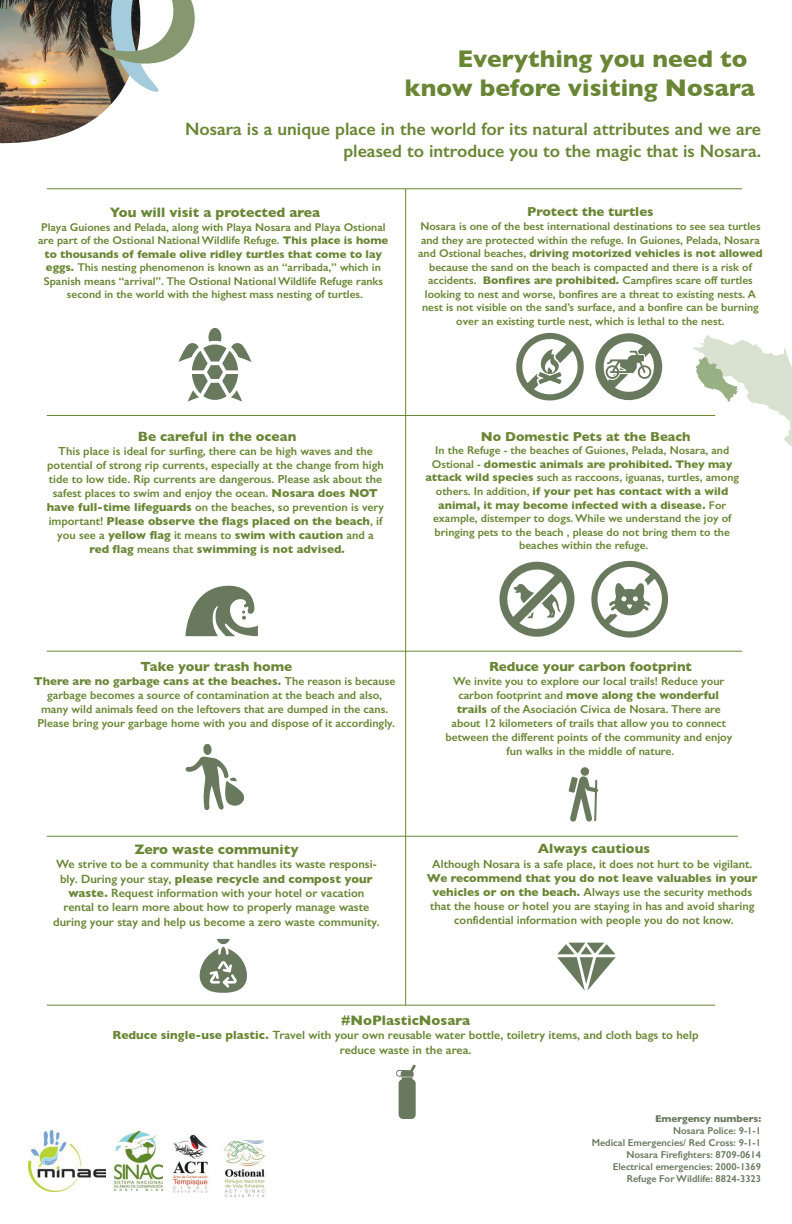
<style>
.page{position:relative;width:792px;height:1224px;background:#fff}
.page>*{position:absolute;margin:0;border:0;box-sizing:border-box;transform-origin:0 0}
.t1{font:700 24.5px/29.5px "Gill Sans";color:#698635;text-align:right}
.t2{font:600 18px/21.6px "Gill Sans";color:#698635;text-align:right}
.t3{font:700 14px "Gill Sans";color:#698635}
.t4{font:700 13.9px "Gill Sans";color:#698635}
.t5{font:700 13.7px "Gill Sans";color:#698635}
.t6{font:700 13.6px "Gill Sans";color:#698635}
.t7{font:700 13.5px "Gill Sans";color:#698635}
.t8{font:700 13.2px "Gill Sans";color:#698635}
.t9{font:600 12px/14.4px "Gill Sans";color:#698635;text-align:center}
.t10{font:600 11.8px/14.1px "Gill Sans";color:#698635;text-align:center}
.t11{font:600 11.7px/14px "Gill Sans";color:#698635;text-align:center}
.t12{font:600 11.6px/13.9px "Gill Sans";color:#698635;text-align:center}
.t13{font:600 11.5px/13.8px "Gill Sans";color:#698635;text-align:center}
.t14{font:600 11.3px/13.6px "Gill Sans";color:#698635;text-align:center}
.t15{font:600 10px/12px "Gill Sans";color:#69795e;text-align:right}
.t16{font:700 10px "Gill Sans";color:#69795e}
.s1{font-weight:700}
</style>
<div class="page">
<svg style="left:693px;top:335px;width:99px;height:111px"></svg>
<svg style="left:179px;top:328px;width:72px;height:74px"></svg>
<svg style="left:516px;top:333px;width:68px;height:68px"></svg>
<svg style="left:595px;top:333px;width:67px;height:67px"></svg>
<svg style="left:185px;top:586px;width:73px;height:50px"></svg>
<svg style="left:499px;top:562px;width:76px;height:75px"></svg>
<svg style="left:591px;top:561px;width:77px;height:77px"></svg>
<svg style="left:186px;top:744px;width:59px;height:66px"></svg>
<svg style="left:199px;top:939px;width:48px;height:54px"></svg>
<svg style="left:557px;top:943px;width:59px;height:48px"></svg>
<svg style="left:569px;top:776px;width:29px;height:46px"></svg>
<div style="left:581px;top:767px;width:8px;height:9px;background:#69795e;border-radius:50%"></div>
<svg style="left:396px;top:1064px;width:20px;height:55px"></svg>
<img style="left:0;top:0;width:118px;height:143px">
<svg style="left:100px;top:0;width:95px;height:96px"></svg>
<img style="left:113px;top:1131px;width:50px;height:60px">
<img style="left:171px;top:1134px;width:38px;height:59px">
<img style="left:29px;top:1131px;width:76px;height:60px">
<img style="left:223px;top:1138px;width:44px;height:60px">
<hr style="left:405px;top:189px;width:1px;height:816px;background:#698635">
<hr style="left:47px;top:836px;width:691px;height:1px;background:#698635">
<hr style="left:47px;top:415px;width:668px;height:1px;background:#698635">
<hr style="left:47px;top:651px;width:695px;height:1px;background:#698635">
<hr style="left:47px;top:1005px;width:668px;height:1px;background:#698635">
<hr style="left:47px;top:188px;width:695px;height:1px;background:#698635">
<h1 class="t1" style="left:405px;top:43px;width:351px">Everything you need to know before visiting Nosara</h1>
<h2 class="t2" style="left:185px;top:118px;width:578px">Nosara is a unique place in the world for its natural attributes and we are pleased to introduce you to the magic that is Nosara.</h2>
<p class="t4" style="left:110px;top:201px;width:212px">You will visit a protected area</p>
<p class="t14" style="left:38px;top:220px;width:352px">Playa Guiones and Pelada, along with Playa Nosara and Playa Ostional are part of the Ostional National Wildlife Refuge. <span class="s1">This place is home to thousands of female olive ridley turtles that come to lay eggs.</span> This nesting phenomenon is known as an “arribada,” which in Spanish means “arrival”. The Ostional National Wildlife Refuge ranks second in the world with the highest mass nesting of turtles.</p>
<p class="t8" style="left:527px;top:202px;width:128px">Protect the turtles</p>
<p class="t14" style="left:418px;top:219px;width:346px">Nosara is one of the best international destinations to see sea turtles and they are protected within the refuge. In Guiones, Pelada, Nosara and Ostional beaches, <span class="s1">driving motorized vehicles is not allowed </span>because the sand on the beach is compacted and there is a risk of accidents. <span class="s1">Bonfires are prohibited.</span> Campfires scare off turtles looking to nest and worse, bonfires are a threat to existing nests. A nest is not visible on the sand’s surface, and a bonfire can be burning over an existing turtle nest, which is lethal to the nest.</p>
<p class="t6" style="left:138px;top:426px;width:160px">Be careful in the ocean</p>
<p class="t11" style="left:47px;top:444px;width:339px">This place is ideal for surfing, there can be high waves and the potential of strong rip currents, especially at the change from high tide to low tide. Rip currents are dangerous. Please ask about the safest places to swim and enjoy the ocean. <span class="s1">Nosara does NOT have full-time lifeguards</span> on the beaches, so prevention is very important! <span class="s1">Please observe the flags placed on the beach</span>, if you see a <span class="s1">yellow flag</span> it means to <span class="s1">swim with caution</span> and a <span class="s1">red flag</span> means that <span class="s1">swimming is not advised.</span></p>
<p class="t8" style="left:481px;top:426px;width:211px">No Domestic Pets at the Beach</p>
<p class="t14" style="left:425px;top:443px;width:315px">In the Refuge - the beaches of Guiones, Pelada, Nosara, and Ostional - <span class="s1">domestic animals are prohibited. They may attack wild species</span> such as raccoons, iguanas, turtles, among others. In addition, <span class="s1">if your pet has contact with a wild animal, it may become infected with a disease.</span> For example, distemper to dogs. While we understand the joy of bringing pets to the beach , please do not bring them to the beaches within the refuge.</p>
<p class="t7" style="left:140px;top:656px;width:153px">Take your trash home</p>
<p class="t12" style="left:34px;top:674px;width:363px"><span class="s1">There are no garbage cans at the beaches.</span> The reason is because garbage becomes a source of contamination at the beach and also, many wild animals feed on the leftovers that are dumped in the cans.<br>Please bring your garbage home with you and dispose of it accordingly.</p>
<p class="t7" style="left:489px;top:656px;width:204px">Reduce your carbon footprint</p>
<p class="t13" style="left:445px;top:674px;width:289px">We invite you to explore our local trails! Reduce your carbon footprint and <span class="s1">move along the wonderful trails</span> of the Asociación Cívica de Nosara. There are about 12 kilometers of trails that allow you to connect between the different points of the community and enjoy fun walks in the middle of nature.</p>
<p class="t3" style="left:134px;top:838px;width:166px">Zero waste community</p>
<p class="t9" style="left:53px;top:857px;width:328px">We strive to be a community that handles its waste responsi&shy;bly. During your stay, <span class="s1">please recycle and compost your waste.</span> Request information with your hotel or vacation rental to learn more about how to properly manage waste during your stay and help us become a zero waste community.</p>
<p class="t5" style="left:538px;top:838px;width:114px">Always cautious</p>
<p class="t10" style="left:432px;top:856px;width:322px">Although Nosara is a safe place, it does not hurt to be vigilant.</p>
<p class="t10" style="left:427px;top:871px;width:332px"><span class="s1">We recommend that you do not leave valuables in your vehicles or on the beach.</span> Always use the security methods that the house or hotel you are staying in has and avoid sharing confidential information with people you do not know.</p>
<p class="t3" style="left:341px;top:1009px;width:131px">#NoPlasticNosara</p>
<p class="t9" style="left:113px;top:1028px;width:588px"><span class="s1">Reduce single-use plastic.</span> Travel with your own reusable water bottle, toiletry items, and cloth bags to help reduce waste in the area.</p>
<p class="t16" style="left:655px;top:1111px;width:108px">Emergency numbers:</p>
<p class="t15" style="left:592px;top:1125px;width:171px">Nosara Police: 9-1-1<br>Medical Emergencies/ Red Cross: 9-1-1<br>Nosara Firefighters: 8709-0614<br>Electrical emergencies: 2000-1369<br>Refuge For Wildlife: 8824-3323</p>
</div>
